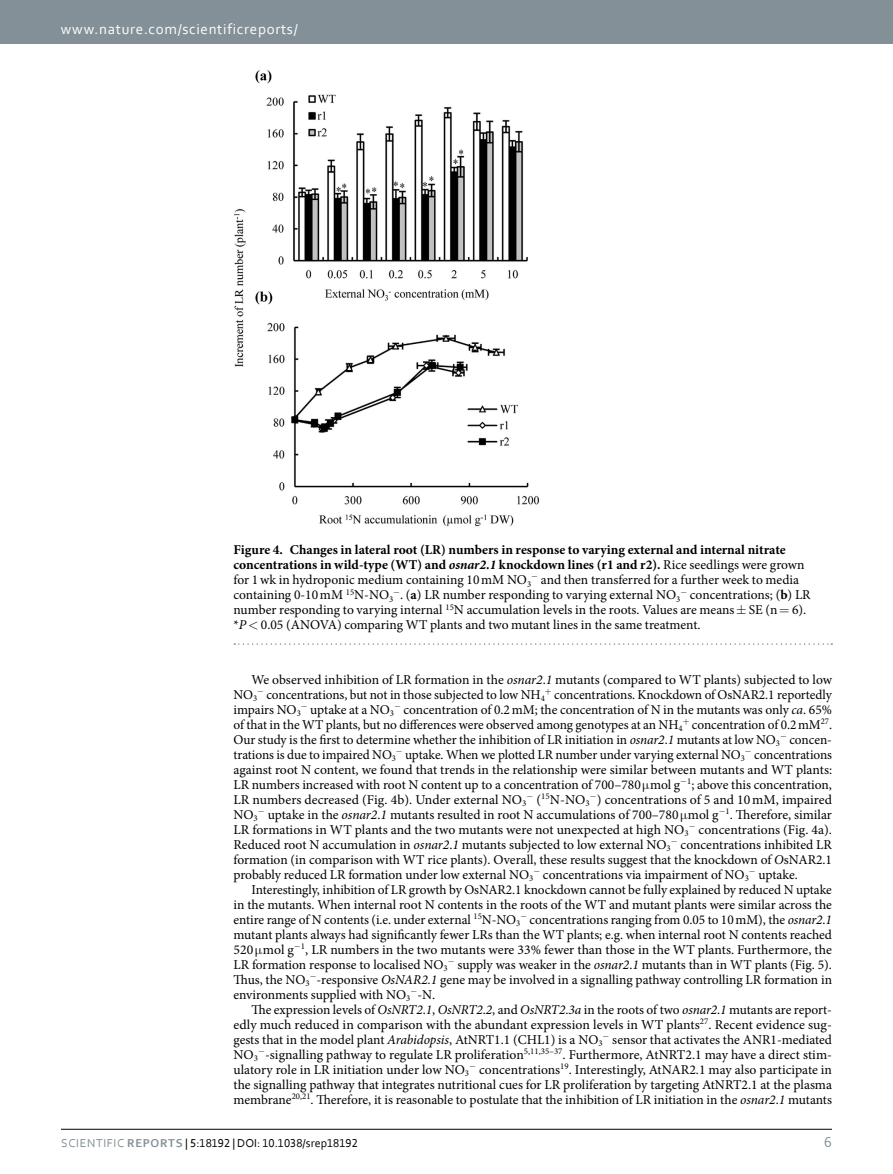
<style>
.page{position:relative;width:893px;height:1174px;background:#fff}
.page>*{position:absolute;margin:0;border:0;box-sizing:border-box;transform-origin:0 0}
.t1{font:15px "Corbel";letter-spacing:.045em;color:#fff}
.t2{font:15px "Corbel";color:#839097}
.t3{font:13.5px/15px "Minion Pro";color:#000;text-align:justify}
.t4{font:12px "Corbel";color:#000}
.s1{font-weight:700}
.s2{font-weight:700;font-style:italic}
.s3{font-style:italic}
.s4{color:#839097}
.s5{font-weight:700;color:#839097}
</style>
<div class="page">
<div style="left:0;top:0;width:893px;height:43px;background:#839097"></div>
<hr style="left:61px;top:1129px;width:771px;height:1px;background:#000">
<img style="left:234px;top:70px;width:305px;height:456px">
<svg style="left:234px;top:643px;width:598px;height:2px"></svg>
<p class="t1" style="left:61px;top:19px;width:238px">www.nature.com/scientificreports/</p>
<p class="t3" style="left:233px;top:542px;width:579px;text-align:left"><span class="s1">Figure 4. Changes in lateral root (LR) numbers in response to varying external and internal nitrate concentrations in wild-type (WT) and</span> <span class="s2">osnar2</span><span class="s1">.</span><span class="s2">1</span> <span class="s1">knockdown lines (r1 and r2).</span> Rice seedlings were grown for 1wk in hydroponic medium containing 10mM NO<sub>3</sub>− and then transferred for a further week to media containing 0-10mM <sup>15</sup>N-NO<sub>3</sub>−. (<span class="s1">a</span>) LR number responding to varying external NO<sub>3</sub>− concentrations; (<span class="s1">b</span>) LR number responding to varying internal <sup>15</sup>N accumulation levels in the roots. Values are means SE (n 6). *<span class="s3">P</span> 0.05 (ANOVA) comparing WT plants and two mutant lines in the same treatment.</p>
<p class="t3" style="left:233px;top:672px;width:600px;text-indent:18px">We observed inhibition of LR formation in the <span class="s3">osnar2</span>.<span class="s3">1</span> mutants (compared to WT plants) subjected to low NO<sub>3</sub>− concentrations, but not in those subjected to low NH<sub>4</sub> concentrations. Knockdown of OsNAR2.1 reportedly impairs NO<sub>3</sub>− uptake at a NO<sub>3</sub>− concentration of 0.2mM; the concentration of N in the mutants was only <span class="s3">ca</span>. 65% of that in the WT plants, but no differences were observed among genotypes at an NH<sub>4</sub> concentration of 0.2mM<sup>27</sup>.<br>Our study is the first to determine whether the inhibition of LR initiation in <span class="s3">osnar2</span>.<span class="s3">1</span> mutants at low NO<sub>3</sub>− concen&shy;trations is due to impaired NO<sub>3</sub>− uptake. When we plotted LR number under varying external NO<sub>3</sub>− concentrations against root N content, we found that trends in the relationship were similar between mutants and WT plants:<br>LR numbers increased with root N content up to a concentration of 700–780 mol g−<sup>1</sup>; above this concentration, LR numbers decreased (Fig. 4b). Under external NO<sub>3</sub>− (<sup>15</sup>N-NO<sub>3</sub>−) concentrations of 5 and 10mM, impaired NO<sub>3</sub>− uptake in the <span class="s3">osnar2</span>.<span class="s3">1</span> mutants resulted in root N accumulations of 700–780 mol g−<sup>1</sup>. Therefore, similar LR formations in WT plants and the two mutants were not unexpected at high NO<sub>3</sub>− concentrations (Fig. 4a).<br>Reduced root N accumulation in <span class="s3">osnar2</span>.<span class="s3">1</span> mutants subjected to low external NO<sub>3</sub>− concentrations inhibited LR formation (in comparison with WT rice plants). Overall, these results suggest that the knockdown of <span class="s3">O</span>sNAR2.1 probably reduced LR formation under low external NO<sub>3</sub>− concentrations via impairment of NO<sub>3</sub>− uptake.</p>
<p class="t3" style="left:233px;top:882px;width:600px;text-indent:18px">Interestingly, inhibition of LR growth by OsNAR2.1 knockdown cannot be fully explained by reduced N uptake in the mutants. When internal root N contents in the roots of the WT and mutant plants were similar across the entire range of N contents (i.e. under external <sup>15</sup>N-NO<sub>3</sub>− concentrations ranging from 0.05 to 10mM), the <span class="s3">osnar2</span>.<span class="s3">1 </span>mutant plants always had significantly fewer LRs than the WT plants; e.g. when internal root N contents reached 520 mol g−<sup>1</sup>, LR numbers in the two mutants were 33% fewer than those in the WT plants. Furthermore, the LR formation response to localised NO<sub>3</sub>− supply was weaker in the <span class="s3">osnar2</span>.<span class="s3">1</span> mutants than in WT plants (Fig. 5).<br>Thus, the NO<sub>3</sub>−-responsive <span class="s3">OsNAR2.1</span> gene may be involved in a signalling pathway controlling LR formation in environments supplied with NO<sub>3</sub>−-N.</p>
<p class="t3" style="left:233px;top:1002px;width:600px;text-indent:18px">The expression levels of <span class="s3">OsNRT2</span>.<span class="s3">1</span>, <span class="s3">OsNRT2</span>.<span class="s3">2</span>, and <span class="s3">OsNRT2</span>.<span class="s3">3a</span> in the roots of two <span class="s3">osnar2</span>.<span class="s3">1</span> mutants are report&shy;edly much reduced in comparison with the abundant expression levels in WT plants<sup>27</sup>. Recent evidence sug&shy;gests that in the model plant <span class="s3">Arabidopsis</span>, AtNRT1.1 (CHL1) is a NO<sub>3</sub>− sensor that activates the ANR1-mediated NO<sub>3</sub>−-signalling pathway to regulate LR proliferation<sup>5,11,35–37</sup>. Furthermore, AtNRT2.1 may have a direct stim&shy;ulatory role in LR initiation under low NO<sub>3</sub>− concentrations<sup>19</sup>. Interestingly, AtNAR2.1 may also participate in the signalling pathway that integrates nutritional cues for LR proliferation by targeting AtNRT2.1 at the plasma membrane<sup>20,21</sup>. Therefore, it is reasonable to postulate that the inhibition of LR initiation in the <span class="s3">osnar2</span>.<span class="s3">1</span> mutants</p>
<p class="t4" style="left:61px;top:1135px;width:298px"><span class="s4">Scientific</span> <span class="s5">REPORTS</span> | 5:18192 | DOI: 10.1038/srep18192</p>
<p class="t2" style="left:824px;top:1132px;width:9px">6</p>
</div>
